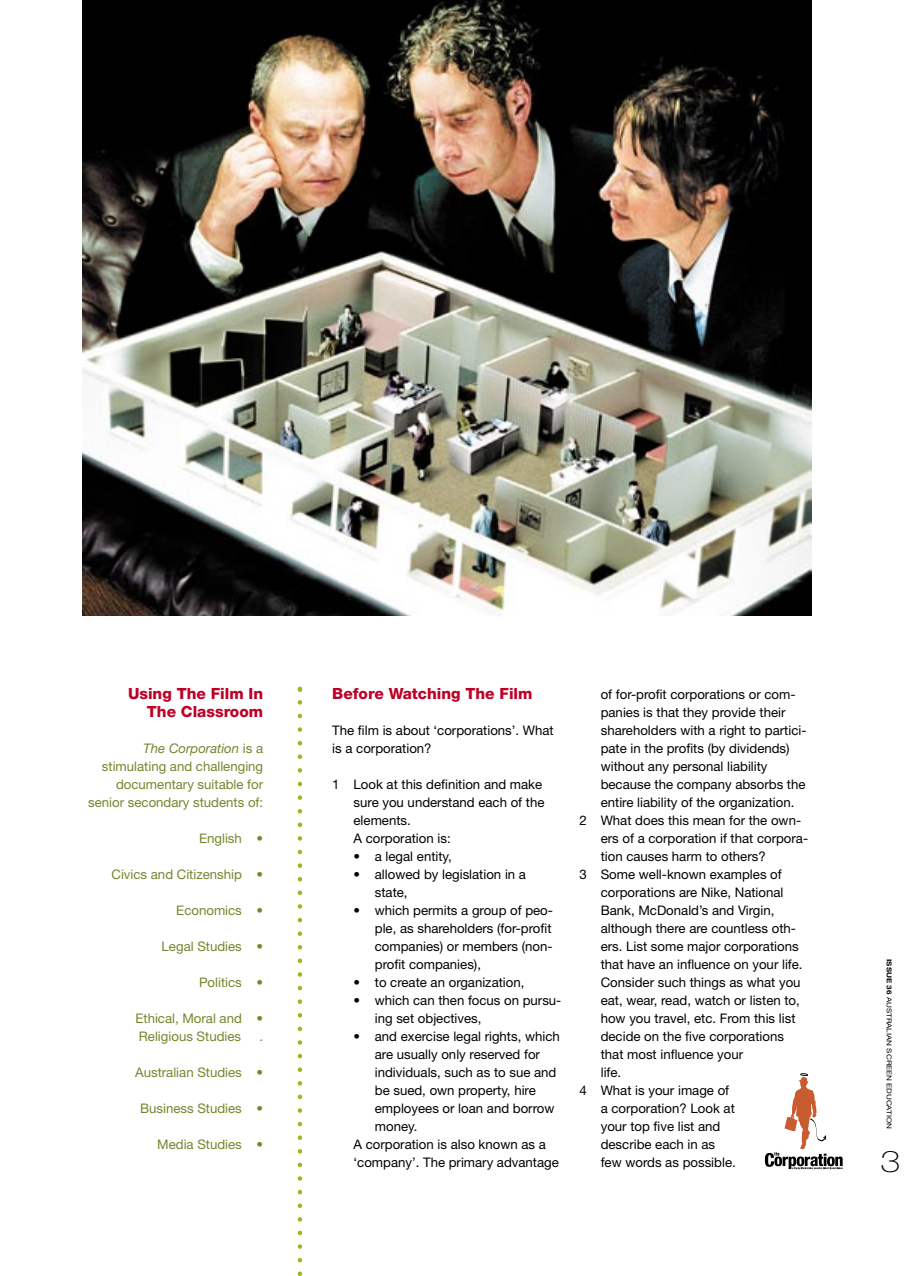
<style>
.page{position:relative;width:915px;height:1276px;background:#fff}
.page>*{position:absolute;margin:0;border:0;box-sizing:border-box;transform-origin:0 0}
.t1{font:100 30px "Helvetica Neue";color:#000;scale:1.2 1}
.C__SUBHEADING_1{font:800 15.45px/18px "Helvetica Neue";color:#be0027;text-align:right}
.B__Bullets_1st{font:13.2px/18px "Helvetica Neue";color:#000}
.B__Bullets_indent_1st{font:13.2px/18px "Helvetica Neue";color:#000}
.B__Bullets_2nd{font:13.2px/18px "Helvetica Neue";color:#72872d}
.A__Body_text{font:13.2px/18px "Helvetica Neue";color:#72872d;text-align:right}
.A__Body_text-2{font:13.2px/18px "Helvetica Neue";color:#000}
.t2{font:6.75px "Helvetica Neue";color:#000;scale:1.2 1}
.s1{font-style:italic}
.s2{font-weight:700}
</style>
<div class="page">
<svg style="left:764px;top:1073px;width:78px;height:96px"></svg>
<img style="left:82px;top:0;width:729px;height:616px">
<svg style="left:297px;top:702px;width:5px;height:574px"></svg>
<p class="C__SUBHEADING_1" style="left:128px;top:684px;width:137px">Using The Film In<br>The Classroom</p>
<p class="A__Body_text" style="left:88px;top:739px;width:176px"><span class="s1">The Corporation</span> is a stimulating and challenging documentary suitable for senior secondary students of:</p>
<p class="B__Bullets_2nd" style="left:199px;top:829px;width:66px">English •</p>
<p class="B__Bullets_2nd" style="left:111px;top:865px;width:153px">Civics and Citizenship •</p>
<p class="B__Bullets_2nd" style="left:176px;top:901px;width:88px">Economics •</p>
<p class="B__Bullets_2nd" style="left:162px;top:937px;width:103px">Legal Studies •</p>
<p class="B__Bullets_2nd" style="left:199px;top:973px;width:66px">Politics •</p>
<p class="B__Bullets_2nd" style="left:135px;top:1009px;width:129px">Ethical, Moral and •<br>Religious Studies</p>
<p class="B__Bullets_2nd" style="left:259px;top:1027px;width:5px">.</p>
<p class="B__Bullets_2nd" style="left:135px;top:1063px;width:129px">Australian Studies •</p>
<p class="B__Bullets_2nd" style="left:140px;top:1099px;width:124px">Business Studies •</p>
<p class="B__Bullets_2nd" style="left:157px;top:1135px;width:107px">Media Studies •</p>
<p class="C__SUBHEADING_1" style="left:332px;top:684px;width:202px">Before Watching The Film</p>
<p class="A__Body_text-2" style="left:332px;top:721px;width:223px">The film is about ‘corporations’. What is a corporation?</p>
<p class="B__Bullets_1st" style="left:353px;top:775px;width:192px;text-indent:-21px">1 Look at this definition and make sure you understand each of the elements.</p>
<p class="B__Bullets_1st" style="left:353px;top:829px;width:99px">A corporation is:</p>
<p class="B__Bullets_indent_1st" style="left:353px;top:847px;width:100px">• a legal entity,</p>
<p class="B__Bullets_indent_1st" style="left:375px;top:865px;width:153px;text-indent:-21px">• allowed by legislation in a state,</p>
<p class="B__Bullets_indent_1st" style="left:375px;top:901px;width:179px;text-align:justify;text-indent:-21px">• which permits a group of peo&shy;ple, as shareholders (for-profit companies) or members (non&shy;profit companies),</p>
<p class="B__Bullets_indent_1st" style="left:353px;top:973px;width:172px">• to create an organization,</p>
<p class="B__Bullets_indent_1st" style="left:375px;top:991px;width:188px;text-indent:-21px">• which can then focus on pursu&shy;ing set objectives,</p>
<p class="B__Bullets_indent_1st" style="left:375px;top:1027px;width:186px;text-indent:-21px">• and exercise legal rights, which are usually only reserved for individuals, such as to sue and be sued, own property, hire employees or loan and borrow money.</p>
<p class="B__Bullets_1st" style="left:353px;top:1135px;width:207px">A corporation is also known as a ‘company’. The primary advantage</p>
<p class="B__Bullets_1st" style="left:600px;top:685px;width:207px">of for-profit corporations or com&shy;panies is that they provide their shareholders with a right to partici&shy;pate in the profits (by dividends) without any personal liability because the company absorbs the entire liability of the organization.</p>
<p class="B__Bullets_1st" style="left:600px;top:811px;width:209px;text-indent:-21px">2 What does this mean for the own&shy;ers of a corporation if that corpora&shy;tion causes harm to others?</p>
<p class="B__Bullets_1st" style="left:600px;top:865px;width:203px;text-indent:-21px">3 Some well-known examples of corporations are Nike, National<br>Bank, McDonald’s and Virgin, although there are countless oth&shy;ers. List some major corporations that have an influence on your life.<br>Consider such things as what you eat, wear, read, watch or listen to, how you travel, etc. From this list decide on the five corporations that most influence your<br>life.</p>
<p class="B__Bullets_1st" style="left:600px;top:1081px;width:136px;text-indent:-21px">4 What is your image of a corporation? Look at your top five list and describe each in as few words as possible.</p>
<p class="t2" style="left:893px;top:959px;width:143px;rotate:90deg"><span class="s2">ISSUE 36</span> AUSTRALIAN SCREEN EDUCATION</p>
<p class="t1" style="left:880px;top:1144px;width:18px">3</p>
</div>
